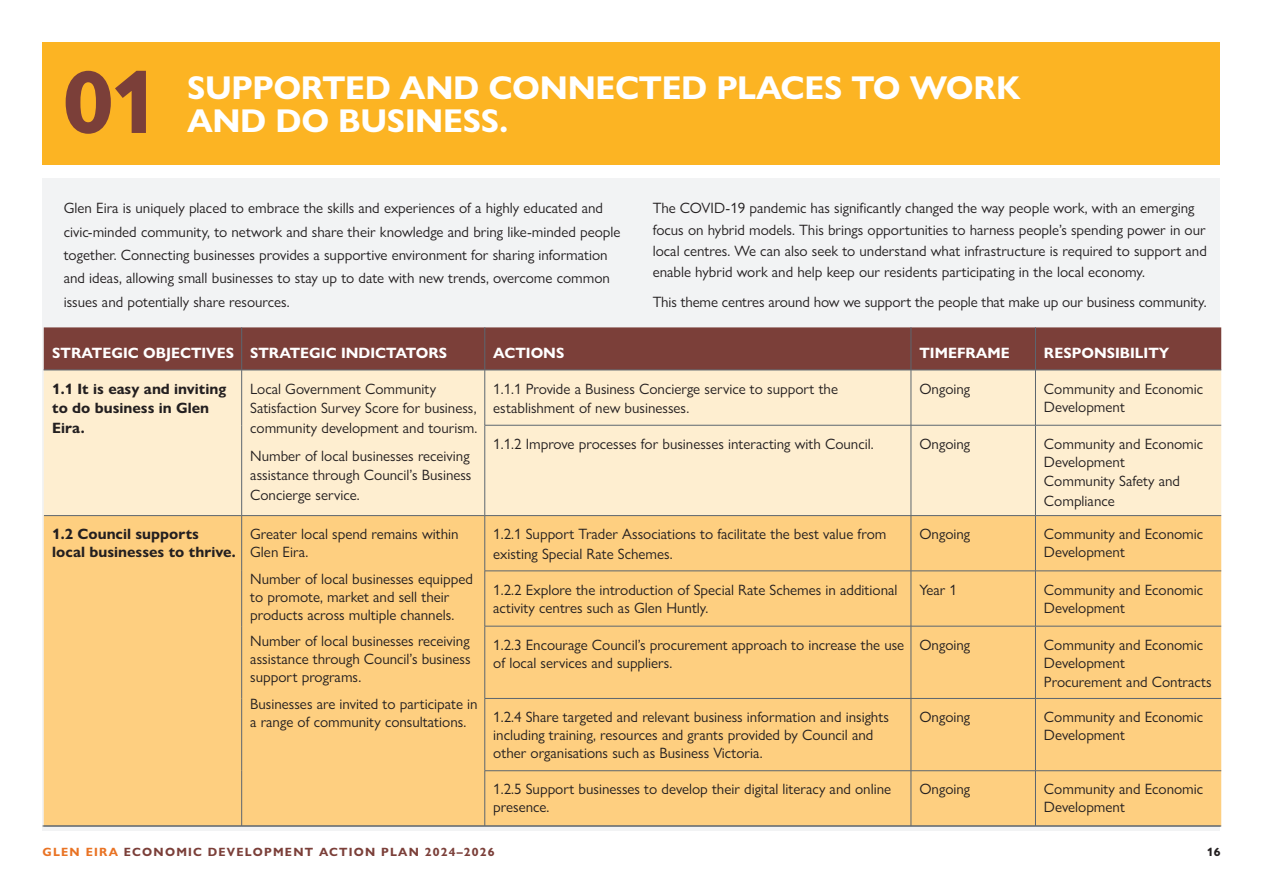
<style>
.page{position:relative;width:1263px;height:893px;background:#fff}
.page>*{position:absolute;margin:0;border:0;box-sizing:border-box;transform-origin:0 0}
.Body{font:700 90px "Gill Sans Nova";color:#7b3f39}
.Subheading{font:700 33.15px/33.2px "Gill Sans Nova";letter-spacing:-.01em;color:#fff}
.t1{font:15px/18px "Gill Sans Nova";color:#231f20}
.t2{font:700 15px/19.5px "Gill Sans Nova";color:#231f20}
.t3{font:700 15px "Gill Sans Nova";color:#fff}
.t4{font:700 12px "Gill Sans Nova";letter-spacing:.1em;color:#7b3f39}
.t5{font:700 12px "Gill Sans Nova";color:#231f20}
.s1{color:#e97324}
</style>
<div class="page">
<div style="left:43px;top:179px;width:1177px;height:652px;background:#f2f3f4"></div>
<div style="left:43px;top:43px;width:1177px;height:122px;background:#fcb423"></div>
<div style="left:44px;top:327px;width:1177px;height:43px;background:#7b3f39"></div>
<div style="left:44px;top:371px;width:1177px;height:144px;background:#feeed0"></div>
<div style="left:44px;top:516px;width:1177px;height:310px;background:#fecf80"></div>
<hr style="left:241px;top:327px;width:1px;height:43px;background:#5c666f">
<hr style="left:484px;top:327px;width:1px;height:43px;background:#5c666f">
<hr style="left:910px;top:327px;width:1px;height:43px;background:#5c666f">
<hr style="left:1035px;top:327px;width:1px;height:43px;background:#5c666f">
<hr style="left:44px;top:370px;width:198px;height:1px;background:#5c666f">
<hr style="left:242px;top:370px;width:243px;height:1px;background:#5c666f">
<hr style="left:241px;top:370px;width:1px;height:55px;background:#5c666f">
<hr style="left:241px;top:425px;width:1px;height:90px;background:#5c666f">
<hr style="left:485px;top:370px;width:426px;height:1px;background:#5c666f">
<hr style="left:484px;top:370px;width:1px;height:55px;background:#5c666f">
<hr style="left:911px;top:370px;width:124px;height:1px;background:#5c666f">
<hr style="left:911px;top:370px;width:1px;height:55px;background:#5c666f">
<hr style="left:1035px;top:370px;width:186px;height:1px;background:#5c666f">
<hr style="left:1035px;top:370px;width:1px;height:55px;background:#5c666f">
<hr style="left:485px;top:425px;width:426px;height:1px;background:#5c666f">
<hr style="left:484px;top:425px;width:1px;height:90px;background:#5c666f">
<hr style="left:911px;top:425px;width:124px;height:1px;background:#5c666f">
<hr style="left:911px;top:425px;width:1px;height:90px;background:#5c666f">
<hr style="left:1035px;top:425px;width:186px;height:1px;background:#5c666f">
<hr style="left:1035px;top:425px;width:1px;height:90px;background:#5c666f">
<hr style="left:44px;top:515px;width:198px;height:1px;background:#5c666f">
<hr style="left:242px;top:515px;width:243px;height:1px;background:#5c666f">
<hr style="left:241px;top:516px;width:1px;height:55px;background:#5c666f">
<hr style="left:241px;top:571px;width:1px;height:55px;background:#5c666f">
<hr style="left:241px;top:626px;width:1px;height:72px;background:#5c666f">
<hr style="left:241px;top:698px;width:1px;height:73px;background:#5c666f">
<hr style="left:241px;top:771px;width:1px;height:55px;background:#5c666f">
<hr style="left:485px;top:515px;width:426px;height:1px;background:#5c666f">
<hr style="left:484px;top:516px;width:1px;height:55px;background:#5c666f">
<hr style="left:911px;top:515px;width:124px;height:1px;background:#5c666f">
<hr style="left:911px;top:516px;width:1px;height:55px;background:#5c666f">
<hr style="left:1035px;top:515px;width:186px;height:1px;background:#5c666f">
<hr style="left:1035px;top:516px;width:1px;height:55px;background:#5c666f">
<hr style="left:485px;top:571px;width:426px;height:1px;background:#5c666f">
<hr style="left:484px;top:571px;width:1px;height:55px;background:#5c666f">
<hr style="left:911px;top:571px;width:124px;height:1px;background:#5c666f">
<hr style="left:911px;top:571px;width:1px;height:55px;background:#5c666f">
<hr style="left:1035px;top:571px;width:186px;height:1px;background:#5c666f">
<hr style="left:1035px;top:571px;width:1px;height:55px;background:#5c666f">
<hr style="left:485px;top:626px;width:426px;height:1px;background:#5c666f">
<hr style="left:484px;top:626px;width:1px;height:72px;background:#5c666f">
<hr style="left:911px;top:626px;width:124px;height:1px;background:#5c666f">
<hr style="left:911px;top:626px;width:1px;height:72px;background:#5c666f">
<hr style="left:1035px;top:626px;width:186px;height:1px;background:#5c666f">
<hr style="left:1035px;top:626px;width:1px;height:72px;background:#5c666f">
<hr style="left:485px;top:698px;width:426px;height:1px;background:#5c666f">
<hr style="left:484px;top:699px;width:1px;height:71px;background:#5c666f">
<hr style="left:911px;top:698px;width:124px;height:1px;background:#5c666f">
<hr style="left:911px;top:699px;width:1px;height:71px;background:#5c666f">
<hr style="left:1035px;top:698px;width:186px;height:1px;background:#5c666f">
<hr style="left:1035px;top:699px;width:1px;height:71px;background:#5c666f">
<hr style="left:485px;top:770px;width:426px;height:1px;background:#5c666f">
<hr style="left:484px;top:771px;width:1px;height:55px;background:#5c666f">
<hr style="left:911px;top:770px;width:124px;height:1px;background:#5c666f">
<hr style="left:911px;top:771px;width:1px;height:55px;background:#5c666f">
<hr style="left:1035px;top:770px;width:186px;height:1px;background:#5c666f">
<hr style="left:1035px;top:771px;width:1px;height:55px;background:#5c666f">
<hr style="left:1035px;top:826px;width:186px;height:1px;background:#5c666f">
<hr style="left:43px;top:826px;width:1177px;height:1px;background:#5c666f">
<p class="Body" style="left:63px;top:46px;width:99px">01</p>
<p class="Subheading" style="left:187px;top:71px;width:835px">SUPPORTED AND CONNECTED PLACES TO WORK<br>AND DO BUSINESS.</p>
<p class="t1" style="left:64px;top:196px;width:558px;line-height:23.4px">Glen Eira is uniquely placed to embrace the skills and experiences of a highly educated and civic-minded community, to network and share their knowledge and bring like-minded people together. Connecting businesses provides a supportive environment for sharing information and ideas, allowing small businesses to stay up to date with new trends, overcome common issues and potentially share resources.</p>
<p class="t1" style="left:653px;top:197px;width:556px;line-height:21.3px">The COVID-19 pandemic has significantly changed the way people work, with an emerging focus on hybrid models. This brings opportunities to harness people’s spending power in our local centres. We can also seek to understand what infrastructure is required to support and enable hybrid work and help keep our residents participating in the local economy.</p>
<p class="t1" style="left:653px;top:293px;width:555px">This theme centres around how we support the people that make up our business community.</p>
<p class="t3" style="left:52px;top:343px;width:183px">STRATEGIC OBJECTIVES</p>
<p class="t3" style="left:250px;top:343px;width:198px">STRATEGIC INDICTATORS</p>
<p class="t3" style="left:493px;top:343px;width:73px">ACTIONS</p>
<p class="t3" style="left:919px;top:343px;width:92px">TIMEFRAME</p>
<p class="t3" style="left:1044px;top:343px;width:127px">RESPONSIBILITY</p>
<p class="t2" style="left:52px;top:379px;width:175px">1.1 It is easy and inviting to do business in Glen<br>Eira.</p>
<p class="t1" style="left:250px;top:379px;width:229px;line-height:19.5px">Local Government Community<br>Satisfaction Survey Score for business, community development and tourism.</p>
<p class="t1" style="left:250px;top:446px;width:223px;line-height:19.5px">Number of local businesses receiving assistance through Council’s Business<br>Concierge service.</p>
<p class="t1" style="left:493px;top:379px;width:346px;line-height:19.5px">1.1.1 Provide a Business Concierge service to support the establishment of new businesses.</p>
<p class="t1" style="left:919px;top:379px;width:52px">Ongoing</p>
<p class="t1" style="left:1044px;top:379px;width:161px">Community and Economic<br>Development</p>
<p class="t1" style="left:493px;top:435px;width:382px">1.1.2 Improve processes for businesses interacting with Council.</p>
<p class="t1" style="left:919px;top:435px;width:52px">Ongoing</p>
<p class="t1" style="left:1044px;top:435px;width:161px">Community and Economic<br>Development</p>
<p class="t1" style="left:1044px;top:471px;width:138px;line-height:19.5px">Community Safety and<br>Compliance</p>
<p class="t2" style="left:52px;top:525px;width:185px;line-height:18px">1.2 Council supports<br>local businesses to thrive.</p>
<p class="t1" style="left:250px;top:525px;width:210px">Greater local spend remains within<br>Glen Eira.</p>
<p class="t1" style="left:250px;top:570px;width:224px">Number of local businesses equipped to promote, market and sell their products across multiple channels.</p>
<p class="t1" style="left:250px;top:632px;width:222px;text-align:justify">Number of local businesses receiving assistance through Council’s business support programs.</p>
<p class="t1" style="left:250px;top:695px;width:229px">Businesses are invited to participate in a range of community consultations.</p>
<p class="t1" style="left:493px;top:524px;width:395px;line-height:19.5px">1.2.1 Support Trader Associations to facilitate the best value from existing Special Rate Schemes.</p>
<p class="t1" style="left:919px;top:525px;width:52px">Ongoing</p>
<p class="t1" style="left:1044px;top:525px;width:161px">Community and Economic<br>Development</p>
<p class="t1" style="left:493px;top:580px;width:406px">1.2.2 Explore the introduction of Special Rate Schemes in additional activity centres such as Glen Huntly.</p>
<p class="t1" style="left:919px;top:580px;width:39px">Year 1</p>
<p class="t1" style="left:1044px;top:580px;width:161px">Community and Economic<br>Development</p>
<p class="t1" style="left:493px;top:636px;width:412px">1.2.3 Encourage Council’s procurement approach to increase the use of local services and suppliers.</p>
<p class="t1" style="left:919px;top:636px;width:52px">Ongoing</p>
<p class="t1" style="left:1044px;top:636px;width:161px">Community and Economic<br>Development</p>
<p class="t1" style="left:1044px;top:673px;width:169px">Procurement and Contracts</p>
<p class="t1" style="left:493px;top:708px;width:397px">1.2.4 Share targeted and relevant business information and insights including training, resources and grants provided by Council and other organisations such as Business Victoria.</p>
<p class="t1" style="left:919px;top:708px;width:52px">Ongoing</p>
<p class="t1" style="left:1044px;top:708px;width:161px">Community and Economic<br>Development</p>
<p class="t1" style="left:493px;top:780px;width:399px">1.2.5 Support businesses to develop their digital literacy and online presence.</p>
<p class="t1" style="left:919px;top:780px;width:52px">Ongoing</p>
<p class="t1" style="left:1044px;top:780px;width:161px">Community and Economic<br>Development</p>
<p class="t4" style="left:43px;top:844px;width:454px"><span class="s1">GLEN EIRA</span> ECONOMIC DEVELOPMENT ACTION PLAN 2024–2026</p>
<p class="t5" style="left:1207px;top:844px;width:15px">16</p>
</div>
